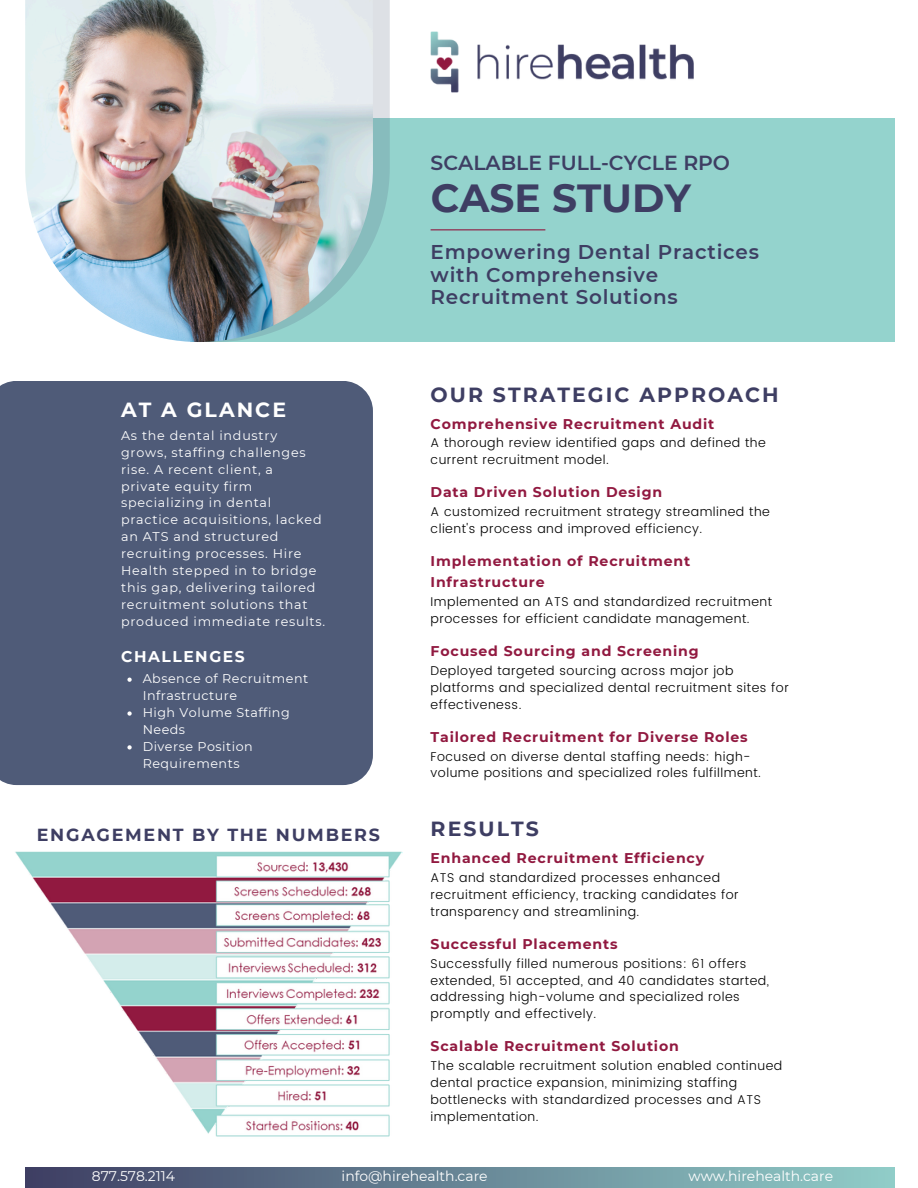
<style>
.page{position:relative;width:918px;height:1188px;background:#fff}
.page>*{position:absolute;margin:0;border:0;box-sizing:border-box;transform-origin:0 0}
.t1{font:700 39.15px "Montserrat";color:#3e3e63}
.t2{font:700 20.4px "Montserrat";letter-spacing:.1em;color:#3e3e63}
.t3{font:600 20.4px "Montserrat";color:#3e3e63}
.t4{font:700 20.4px "Montserrat";letter-spacing:.1em;color:#fff}
.t5{font:600 19.95px/22.5px "Montserrat";letter-spacing:.04em;color:#3e3e63}
.t6{font:700 17.4px "Montserrat";letter-spacing:.1em;color:#3e3e63}
.t7{font:700 15.45px "Montserrat";letter-spacing:.1em;color:#fff}
.t8{font:700 14.1px/21.3px "Montserrat";letter-spacing:.06em;color:#911940}
.t9{font:13.95px "Montserrat";color:#fff}
.t10{font:300 12.75px/17px "Poppins";letter-spacing:.04em;color:#000}
.t11{font:12.75px/17px "Montserrat";letter-spacing:.06em;color:#fff}
.t12{font:12.75px/17px "Montserrat";letter-spacing:.04em;color:#fff}
</style>
<div class="page">
<div style="left:190px;top:119px;width:705px;height:223px;background:#94d3cd"></div>
<svg style="left:373px;top:0;width:17px;height:241px;background:#b2d0d2"></svg>
<img style="left:25px;top:0;width:348px;height:342px">
<div style="left:0;top:381px;width:373px;height:404px;background:#4f5b78"></div>
<div style="left:25px;top:1167px;width:869px;height:21px;background:linear-gradient(to right,#3e3e63,#90cdc8)"></div>
<img style="left:431px;top:32px;width:263px;height:60px">
<hr style="left:431px;top:229px;width:114px;height:1px;background:#911940">
<img style="left:15px;top:851px;width:387px;height:286px">
<svg style="left:127px;top:678px;width:5px;height:4px"></svg>
<svg style="left:127px;top:711px;width:5px;height:5px"></svg>
<svg style="left:127px;top:745px;width:5px;height:5px"></svg>
<h3 class="t3" style="left:431px;top:150px;width:301px">SCALABLE FULL-CYCLE RPO</h3>
<p class="t1" style="left:431px;top:174px;width:261px">CASE STUDY</p>
<p class="t4" style="left:121px;top:398px;width:166px">AT A GLANCE</p>
<h6 class="t11" style="left:121px;top:427px;width:206px">As the dental industry grows, staffing challenges rise. A recent client, a<br>private equity firm specializing in dental practice acquisitions, lacked an ATS and structured recruiting processes. Hire<br>Health stepped in to bridge this gap, delivering tailored recruitment solutions that produced immediate results.</h6>
<h6 class="t7" style="left:121px;top:647px;width:125px">CHALLENGES</h6>
<p class="t12" style="left:143px;top:670px;width:167px">Absence of Recruitment<br>Infrastructure</p>
<h6 class="t12" style="left:143px;top:704px;width:149px">High Volume Staffing<br>Needs</h6>
<p class="t12" style="left:143px;top:738px;width:112px">Diverse Position<br>Requirements</p>
<p class="t6" style="left:37px;top:824px;width:345px">ENGAGEMENT BY THE NUMBERS</p>
<h1 class="t5" style="left:431px;top:241px;width:330px">Empowering Dental Practices with Comprehensive<br>Recruitment Solutions</h1>
<h2 class="t2" style="left:431px;top:382px;width:350px">OUR STRATEGIC APPROACH</h2>
<p class="t8" style="left:431px;top:413px;width:285px">Comprehensive Recruitment Audit</p>
<h6 class="t10" style="left:431px;top:435px;width:337px">A thorough review identified gaps and defined the current recruitment model.</h6>
<p class="t8" style="left:431px;top:482px;width:233px">Data Driven Solution Design</p>
<h4 class="t10" style="left:431px;top:503px;width:341px">A customized recruitment strategy streamlined the client's process and improved efficiency.</h4>
<h6 class="t8" style="left:431px;top:550px;width:261px">Implementation of Recruitment<br>Infrastructure</h6>
<h2 class="t10" style="left:431px;top:593px;width:343px">Implemented an ATS and standardized recruitment processes for efficient candidate management.</h2>
<h6 class="t8" style="left:431px;top:640px;width:270px">Focused Sourcing and Screening</h6>
<p class="t10" style="left:431px;top:662px;width:360px">Deployed targeted sourcing across major job platforms and specialized dental recruitment sites for effectiveness.</p>
<h5 class="t8" style="left:431px;top:726px;width:319px">Tailored Recruitment for Diverse Roles</h5>
<p class="t10" style="left:431px;top:748px;width:332px">Focused on diverse dental staffing needs: high&shy;volume positions and specialized roles fulfillment.</p>
<p class="t2" style="left:431px;top:817px;width:110px">RESULTS</p>
<p class="t8" style="left:431px;top:848px;width:275px">Enhanced Recruitment Efficiency</p>
<p class="t10" style="left:431px;top:869px;width:310px">ATS and standardized processes enhanced recruitment efficiency, tracking candidates for transparency and streamlining.</p>
<h2 class="t8" style="left:431px;top:933px;width:189px">Successful Placements</h2>
<p class="t10" style="left:431px;top:955px;width:340px">Successfully filled numerous positions: 61 offers extended, 51 accepted, and 40 candidates started, addressing high-volume and specialized roles promptly and effectively.</p>
<p class="t8" style="left:431px;top:1035px;width:250px">Scalable Recruitment Solution</p>
<h6 class="t10" style="left:431px;top:1057px;width:353px">The scalable recruitment solution enabled continued dental practice expansion, minimizing staffing bottlenecks with standardized processes and ATS implementation.</h6>
<p class="t9" style="left:92px;top:1168px;width:85px">877.578.2114</p>
<p class="t9" style="left:342px;top:1168px;width:148px">info@hirehealth.care</p>
<h6 class="t9" style="left:689px;top:1168px;width:146px">www.hirehealth.care</h6>
</div>
